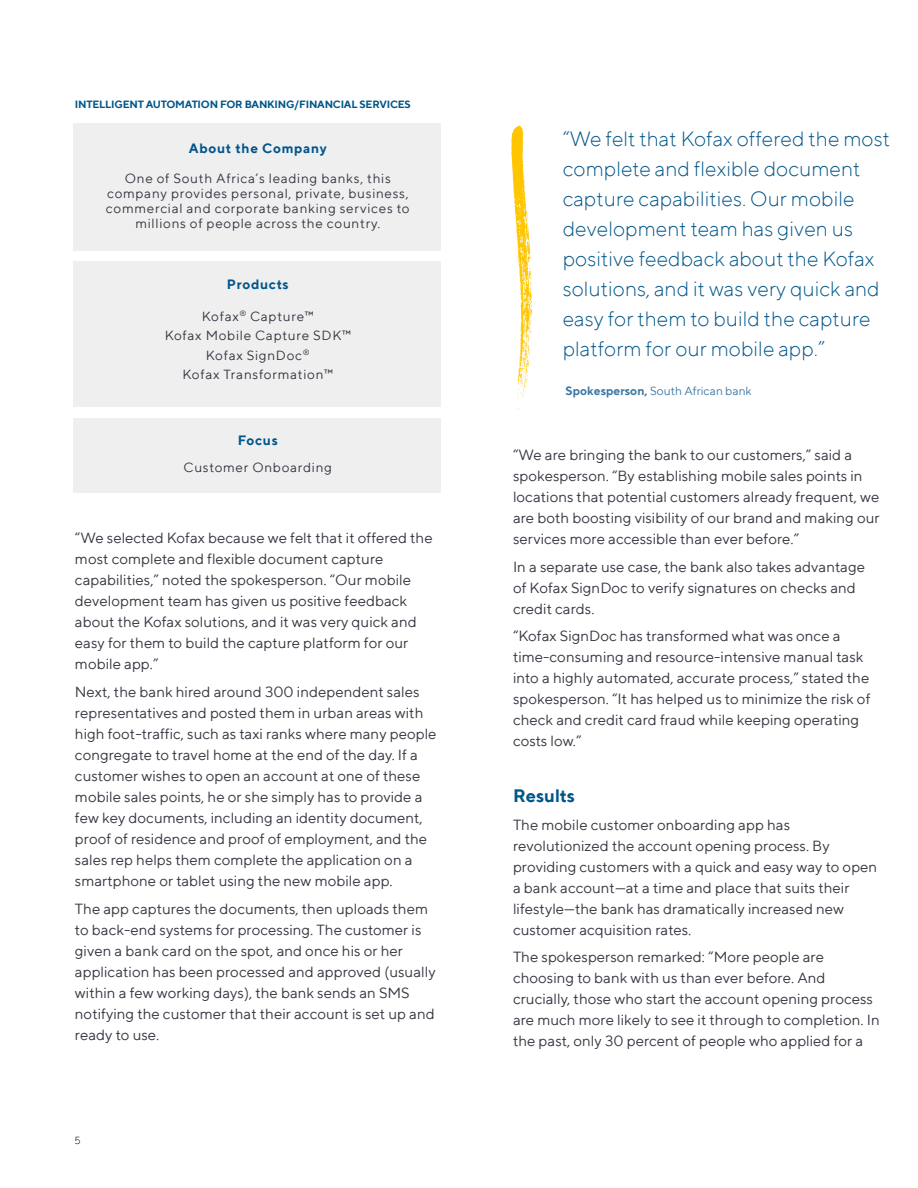
<style>
.page{position:relative;width:918px;height:1188px;background:#fff}
.page>*{position:absolute;margin:0;border:0;box-sizing:border-box;transform-origin:0 0}
.t1{font:300 21px/30px "TT Norms";color:#005689}
.t2{font:700 18px "TT Norms";color:#005689}
.t3{font:15px/21px "TT Norms";color:#343741}
.t4{font:13.5px/15px "TT Norms";letter-spacing:.05em;color:#343741;text-align:center}
.t5{font:700 13.5px "TT Norms";letter-spacing:.05em;color:#005689}
.t6{font:12px "TT Norms";color:#3f78a4}
.t7{font:700 10.5px "TT Norms";letter-spacing:-.02em;color:#005689}
.t8{font:300 10.5px "TT Norms";color:#000}
.s1{font-weight:700}
</style>
<div class="page">
<div style="left:73px;top:123px;width:368px;height:127px;background:#efeff0"></div>
<div style="left:73px;top:261px;width:368px;height:146px;background:#efeff0"></div>
<div style="left:73px;top:418px;width:368px;height:74px;background:#efeff0"></div>
<svg style="left:511px;top:126px;width:21px;height:275px"></svg>
<p class="t7" style="left:75px;top:98px;width:337px">INTELLIGENT AUTOMATION FOR BANKING/FINANCIAL SERVICES</p>
<p class="t5" style="left:189px;top:140px;width:139px">About the Company</p>
<p class="t4" style="left:106px;top:171px;width:305px">One of South Africa’s leading banks, this company provides personal, private, business, commercial and corporate banking services to millions of people across the country.</p>
<p class="t5" style="left:227px;top:276px;width:63px">Products</p>
<p class="t4" style="left:165px;top:306px;width:188px;line-height:19.5px">Kofax<sup>®</sup> Capture™<br>Kofax Mobile Capture SDK™<br>Kofax SignDoc<sup>®<br></sup>Kofax Transformation™</p>
<p class="t5" style="left:238px;top:432px;width:42px">Focus</p>
<p class="t4" style="left:184px;top:459px;width:150px">Customer Onboarding</p>
<p class="t3" style="left:75px;top:527px;width:359px">“We selected Kofax because we felt that it offered the most complete and flexible document capture capabilities,” noted the spokesperson. “Our mobile development team has given us positive feedback about the Kofax solutions, and it was very quick and easy for them to build the capture platform for our mobile app.”</p>
<p class="t3" style="left:75px;top:681px;width:363px">Next, the bank hired around 300 independent sales representatives and posted them in urban areas with high foot-traffic, such as taxi ranks where many people congregate to travel home at the end of the day. If a customer wishes to open an account at one of these mobile sales points, he or she simply has to provide a few key documents, including an identity document, proof of residence and proof of employment, and the sales rep helps them complete the application on a smartphone or tablet using the new mobile app.</p>
<p class="t3" style="left:75px;top:898px;width:362px">The app captures the documents, then uploads them to back-end systems for processing. The customer is given a bank card on the spot, and once his or her application has been processed and approved (usually within a few working days), the bank sends an SMS notifying the customer that their account is set up and ready to use.</p>
<p class="t8" style="left:75px;top:1134px;width:8px">5</p>
<p class="t1" style="left:563px;top:123px;width:329px">“We felt that Kofax offered the most complete and flexible document capture capabilities. Our mobile development team has given us positive feedback about the Kofax solutions, and it was very quick and easy for them to build the capture platform for our mobile app.”</p>
<p class="t6" style="left:566px;top:383px;width:188px"><span class="s1">Spokesperson,</span> South African bank</p>
<p class="t3" style="left:513px;top:444px;width:368px">“We are bringing the bank to our customers,” said a spokesperson. “By establishing mobile sales points in locations that potential customers already frequent, we are both boosting visibility of our brand and making our services more accessible than ever before.”</p>
<p class="t3" style="left:513px;top:556px;width:354px">In a separate use case, the bank also takes advantage of Kofax SignDoc to verify signatures on checks and credit cards.</p>
<p class="t3" style="left:513px;top:625px;width:359px">“Kofax SignDoc has transformed what was once a time‑consuming and resource-intensive manual task into a highly automated, accurate process,” stated the spokesperson. “It has helped us to minimize the risk of check and credit card fraud while keeping operating costs low.”</p>
<p class="t2" style="left:513px;top:784px;width:64px">Results</p>
<p class="t3" style="left:513px;top:814px;width:366px">The mobile customer onboarding app has revolutionized the account opening process. By providing customers with a quick and easy way to open a bank account—at a time and place that suits their lifestyle—the bank has dramatically increased new customer acquisition rates.</p>
<p class="t3" style="left:513px;top:946px;width:368px">The spokesperson remarked: “More people are choosing to bank with us than ever before. And crucially, those who start the account opening process are much more likely to see it through to completion. In the past, only 30 percent of people who applied for a</p>
</div>
